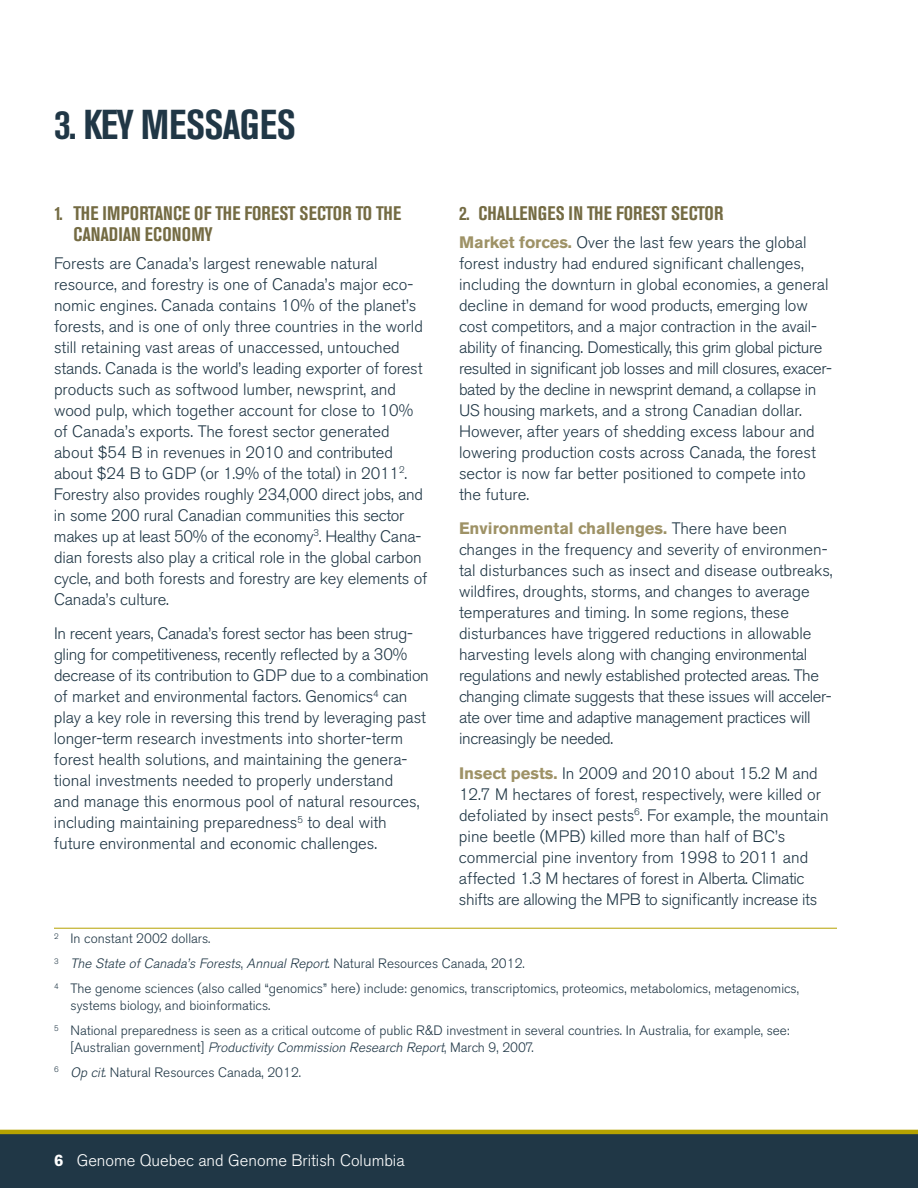
<style>
.page{position:relative;width:918px;height:1188px;background:#fff}
.page>*{position:absolute;margin:0;border:0;box-sizing:border-box;transform-origin:0 0}
.t1{font:700 condensed 41.4px "Akzidenz Grotesk BE";letter-spacing:-.02em;color:#203746}
.t2{font:700 condensed 19.5px/21px "Akzidenz Grotesk BE";letter-spacing:.01em;color:#746b43}
.t3{font:300 16.5px/21px "Akzidenz Grotesk BE";color:#203746}
.t4{font:300 16.5px "Akzidenz Grotesk BE";color:#fff}
.t5{font:300 13.5px/25.2px "Akzidenz Grotesk BE";color:#203746}
.s1{font-weight:700;color:#9e9266}
.s2{font-style:italic}
.s3{font-weight:700}
</style>
<div class="page">
<div style="left:0;top:1134px;width:918px;height:54px;background:#203746"></div>
<hr style="left:0;top:1130px;width:918px;height:4px;background:#b5a200">
<hr style="left:54px;top:928px;width:783px;height:1px;background:#b5a200">
<h1 class="t1" style="left:54px;top:101px;width:243px">3. KEY MESSAGES</h1>
<p class="t2" style="left:73px;top:203px;width:329px;text-indent:-19px">1. THE IMPORTANCE OF THE FOREST SECTOR TO THE<br>CANADIAN ECONOMY</p>
<p class="t3" style="left:54px;top:253px;width:375px">Forests are Canada’s largest renewable natural resource, and forestry is one of Canada’s major eco&shy;nomic engines. Canada contains 10% of the planet’s forests, and is one of only three countries in the world still retaining vast areas of unaccessed, untouched stands. Canada is the world’s leading exporter of forest products such as softwood lumber, newsprint, and wood pulp, which together account for close to 10% of Canada’s exports. The forest sector generated about $54 B in revenues in 2010 and contributed about $24 B to GDP (or 1.9% of the total) in 2011<sup>2</sup>.<br>Forestry also provides roughly 234,000 direct jobs, and in some 200 rural Canadian communities this sector makes up at least 50% of the economy<sup>3</sup>. Healthy Cana&shy;dian forests also play a critical role in the global carbon cycle, and both forests and forestry are key elements of Canada’s culture.</p>
<p class="t3" style="left:54px;top:623px;width:376px">In recent years, Canada’s forest sector has been strug&shy;gling for competitiveness, recently reflected by a 30% decrease of its contribution to GDP due to a combination of market and environmental factors. Genomics<sup>4</sup> can play a key role in reversing this trend by leveraging past longer-term research investments into shorter-term forest health solutions, and maintaining the genera&shy;tional investments needed to properly understand<br>and manage this enormous pool of natural resources, including maintaining preparedness<sup>5</sup> to deal with future environmental and economic challenges.</p>
<p class="t2" style="left:459px;top:203px;width:266px">2. CHALLENGES IN THE FOREST SECTOR</p>
<p class="t3" style="left:459px;top:232px;width:375px"><span class="s1">Market forces.</span> Over the last few years the global forest industry had endured significant challenges, including the downturn in global economies, a general decline in demand for wood products, emerging low cost competitors, and a major contraction in the avail&shy;ability of financing. Domestically, this grim global picture resulted in significant job losses and mill closures, exacer&shy;bated by the decline in newsprint demand, a collapse in US housing markets, and a strong Canadian dollar.<br>However, after years of shedding excess labour and lowering production costs across Canada, the forest sector is now far better positioned to compete into<br>the future.</p>
<p class="t3" style="left:459px;top:518px;width:375px"><span class="s1">Environmental challenges.</span> There have been changes in the frequency and severity of environmen&shy;tal disturbances such as insect and disease outbreaks, wildfires, droughts, storms, and changes to average temperatures and timing. In some regions, these disturbances have triggered reductions in allowable harvesting levels along with changing environmental regulations and newly established protected areas. The changing climate suggests that these issues will acceler&shy;ate over time and adaptive management practices will increasingly be needed.</p>
<p class="t3" style="left:459px;top:763px;width:371px"><span class="s1">Insect pests.</span> In 2009 and 2010 about 15.2 M and 12.7 M hectares of forest, respectively, were killed or defoliated by insect pests<sup>6</sup>. For example, the mountain pine beetle (MPB) killed more than half of BC’s commercial pine inventory from 1998 to 2011 and affected 1.3 M hectares of forest in Alberta. Climatic shifts are allowing the MPB to significantly increase its</p>
<p class="t5" style="left:54px;top:926px;width:747px"><sup>2</sup> In constant 2002 dollars.<br><sup>3</sup> <span class="s2">The State ofCanada’s Forests</span>, <span class="s2">AnnualReport</span>. N at u ra l R e s o u rc e s C a n ad a, 2 0 1 2 .<br><sup>4</sup> The genome sciences (also called “genomics” here) include: genomics, transcriptomics, proteomics, metabolomics, metagenomics,</p>
<p class="t5" style="left:54px;top:993px;width:737px;text-indent:16px">systems biology, and bioinformatics.<br><sup>5</sup> National preparedness is seen as a critical outcome of public R&amp;D investment in several countries. In Australia, for example, see:</p>
<p class="t5" style="left:54px;top:1035px;width:481px;text-indent:16px">[A u s t ra l i a n g ove r n m e n t] <span class="s2">Productivity Commission Research Report</span>, M a rc h 9 , 2 0 0 7.<br><sup>6</sup> <span class="s2">Op cit.</span>Natural Resources Canada, 2012.</p>
<p class="t4" style="left:54px;top:1151px;width:352px"><span class="s3">6</span> Genome Quebec and Genome British Columbia</p>
</div>
